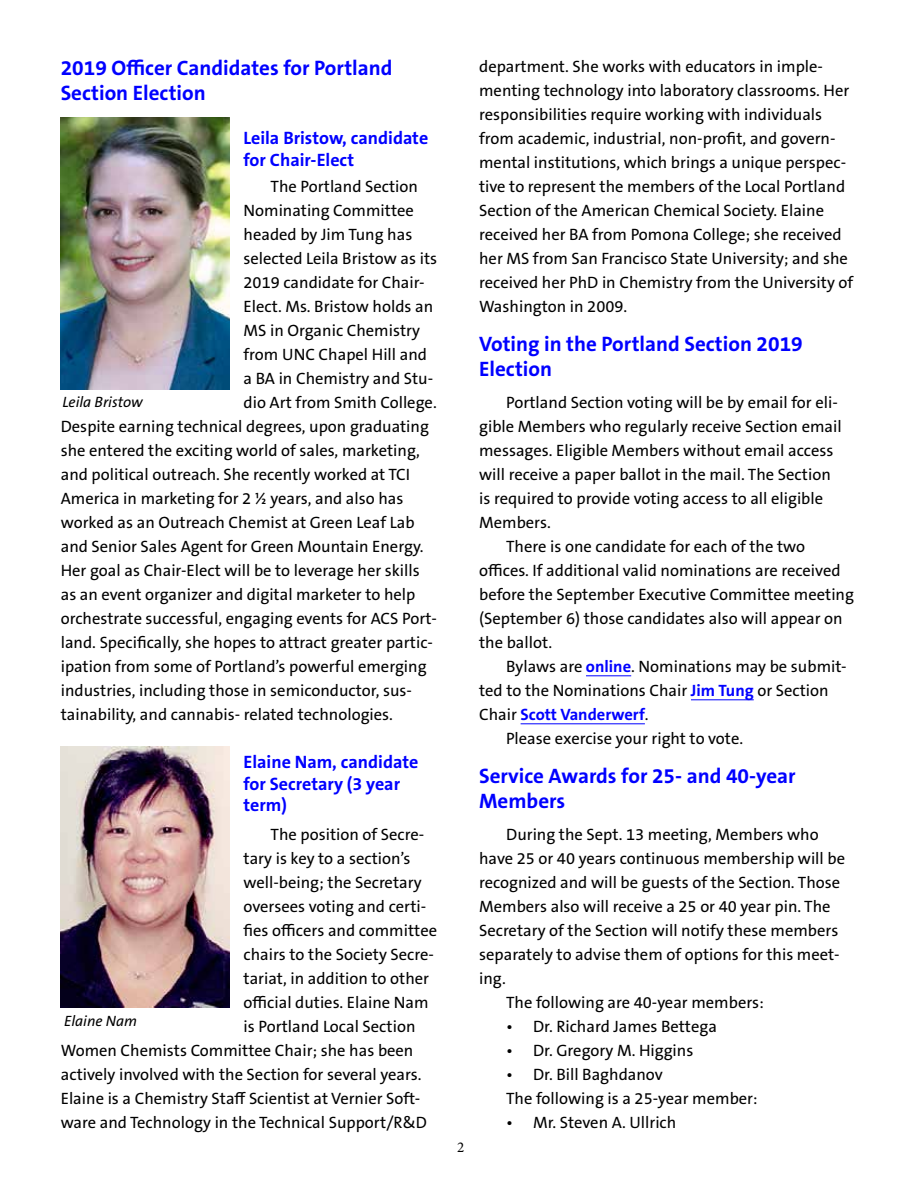
<style>
.page{position:relative;width:918px;height:1188px;background:#fff}
.page>*{position:absolute;margin:0;border:0;box-sizing:border-box;transform-origin:0 0}
.t1{font:700 21px/25.2px "The Sans ACS W7";color:#00f}
.t2{font:700 18px/21.6px "The Sans ACS W7";color:#00f}
.t3{font:16.5px/24px "The Sans ACS W5 Plain";color:#000}
.t4{font:700 16.5px "The Sans ACS W7";color:#00f}
.t5{font:italic 15px "The Sans ACS W5 Plain";color:#000}
.t6{font:15px "Minion Pro";color:#000}
.s1{font-family:"The Sans ACS W7";font-weight:700;color:#00f}
.s2{font-family:"The Sans ACS W5 Plain";font-weight:400;color:#000}
</style>
<div class="page">
<img style="left:61px;top:117px;width:169px;height:272px">
<img style="left:61px;top:747px;width:169px;height:261px">
<hr style="left:586px;top:675px;width:45px;height:1px;background:#00f">
<hr style="left:691px;top:699px;width:63px;height:1px;background:#00f">
<hr style="left:521px;top:723px;width:124px;height:1px;background:#00f">
<p class="t1" style="left:61px;top:55px;width:333px">2019 Officer Candidates for Portland<br>Section Election</p>
<p class="t2" style="left:244px;top:127px;width:186px">Leila Bristow, candidate for Chair-Elect</p>
<p class="t3" style="left:271px;top:175px;width:149px">The Portland Section</p>
<p class="t3" style="left:244px;top:199px;width:172px">Nominating Committee</p>
<p class="t3" style="left:244px;top:223px;width:170px">headed by Jim Tung has</p>
<p class="t3" style="left:244px;top:247px;width:195px">selected Leila Bristow as its</p>
<p class="t3" style="left:244px;top:271px;width:183px">2019 candidate for Chair-</p>
<p class="t3" style="left:244px;top:295px;width:191px">Elect. Ms. Bristow holds an</p>
<p class="t3" style="left:244px;top:319px;width:178px">MS in Organic Chemistry</p>
<p class="t3" style="left:244px;top:343px;width:185px">from UNC Chapel Hill and</p>
<p class="t3" style="left:244px;top:367px;width:191px">a BA in Chemistry and Stu-</p>
<p class="t3" style="left:244px;top:391px;width:195px">dio Art from Smith College.</p>
<p class="t3" style="left:61px;top:415px;width:370px">Despite earning technical degrees, upon graduating</p>
<p class="t3" style="left:61px;top:439px;width:361px">she entered the exciting world of sales, marketing,</p>
<p class="t3" style="left:61px;top:463px;width:351px">and political outreach. She recently worked at TCI</p>
<p class="t3" style="left:61px;top:487px;width:344px">America in marketing for 2 ½ years, and also has</p>
<p class="t3" style="left:61px;top:511px;width:355px">worked as an Outreach Chemist at Green Leaf Lab</p>
<p class="t3" style="left:61px;top:535px;width:364px">and Senior Sales Agent for Green Mountain Energy.</p>
<p class="t3" style="left:61px;top:559px;width:361px">Her goal as Chair-Elect will be to leverage her skills</p>
<p class="t3" style="left:61px;top:583px;width:356px">as an event organizer and digital marketer to help</p>
<p class="t3" style="left:61px;top:607px;width:378px">orchestrate successful, engaging events for ACS Port-</p>
<p class="t3" style="left:61px;top:631px;width:374px">land. Specifically, she hopes to attract greater partic-</p>
<p class="t3" style="left:61px;top:655px;width:367px">ipation from some of Portland’s powerful emerging</p>
<p class="t3" style="left:61px;top:679px;width:353px">industries, including those in semiconductor, sus-</p>
<p class="t3" style="left:61px;top:703px;width:334px">tainability, and cannabis- related technologies.</p>
<p class="t5" style="left:62px;top:393px;width:82px">Leila Bristow</p>
<p class="t2" style="left:244px;top:751px;width:176px">Elaine Nam, candidate for Secretary (3 year term)</p>
<p class="t3" style="left:271px;top:823px;width:155px">The position of Secre-</p>
<p class="t3" style="left:244px;top:847px;width:168px">tary is key to a section’s</p>
<p class="t3" style="left:244px;top:871px;width:180px">well-being; the Secretary</p>
<p class="t3" style="left:244px;top:895px;width:184px">oversees voting and certi-</p>
<p class="t3" style="left:244px;top:919px;width:195px">fies officers and committee</p>
<p class="t3" style="left:244px;top:943px;width:192px">chairs to the Society Secre-</p>
<p class="t3" style="left:244px;top:967px;width:187px">tariat, in addition to other</p>
<p class="t3" style="left:244px;top:991px;width:187px">official duties. Elaine Nam</p>
<p class="t3" style="left:244px;top:1015px;width:173px">is Portland Local Section</p>
<p class="t3" style="left:61px;top:1039px;width:354px">Women Chemists Committee Chair; she has been</p>
<p class="t3" style="left:61px;top:1063px;width:362px">actively involved with the Section for several years.</p>
<p class="t3" style="left:61px;top:1087px;width:361px">Elaine is a Chemistry Staff Scientist at Vernier Soft-</p>
<p class="t3" style="left:61px;top:1111px;width:368px">ware and Technology in the Technical Support/R&amp;D</p>
<p class="t5" style="left:64px;top:1011px;width:75px">Elaine Nam</p>
<p class="t6" style="left:457px;top:1137px;width:9px">2</p>
<p class="t3" style="left:479px;top:55px;width:376px">department. She works with educators in imple&shy;menting technology into laboratory classrooms. Her responsibilities require working with individuals from academic, industrial, non-profit, and govern&shy;mental institutions, which brings a unique perspec&shy;tive to represent the members of the Local Portland Section of the American Chemical Society. Elaine received her BA from Pomona College; she received her MS from San Francisco State University; and she received her PhD in Chemistry from the University of Washington in 2009.</p>
<p class="t1" style="left:479px;top:331px;width:325px">Voting in the Portland Section 2019<br>Election</p>
<p class="t3" style="left:506px;top:391px;width:333px">Portland Section voting will be by email for eli-</p>
<p class="t3" style="left:479px;top:415px;width:364px">gible Members who regularly receive Section email</p>
<p class="t3" style="left:479px;top:439px;width:356px">messages. Eligible Members without email access</p>
<p class="t3" style="left:479px;top:463px;width:353px">will receive a paper ballot in the mail. The Section</p>
<p class="t3" style="left:479px;top:487px;width:346px">is required to provide voting access to all eligible</p>
<p class="t3" style="left:479px;top:511px;width:73px">Members.</p>
<p class="t3" style="left:506px;top:535px;width:301px">There is one candidate for each of the two</p>
<p class="t3" style="left:479px;top:559px;width:363px">offices. If additional valid nominations are received</p>
<p class="t3" style="left:479px;top:583px;width:376px">before the September Executive Committee meeting</p>
<p class="t3" style="left:479px;top:607px;width:365px">(September 6) those candidates also will appear on</p>
<p class="t3" style="left:479px;top:631px;width:74px">the ballot.</p>
<p class="t3" style="left:506px;top:655px;width:342px">Bylaws are <span class="s1">online</span>. Nominations may be submit-</p>
<p class="t3" style="left:479px;top:679px;width:351px">ted to the Nominations Chair <span class="s1">Jim Tung</span> or Section</p>
<p class="t4" style="left:479px;top:704px;width:171px"><span class="s2">Chair</span> Scott Vanderwerf<span class="s2">.</span></p>
<p class="t3" style="left:506px;top:727px;width:239px">Please exercise your right to vote.</p>
<p class="t1" style="left:479px;top:763px;width:318px">Service Awards for 25- and 40-year<br>Members</p>
<p class="t3" style="left:506px;top:823px;width:314px">During the Sept. 13 meeting, Members who</p>
<p class="t3" style="left:479px;top:847px;width:367px">have 25 or 40 years continuous membership will be</p>
<p class="t3" style="left:479px;top:871px;width:363px">recognized and will be guests of the Section. Those</p>
<p class="t3" style="left:479px;top:895px;width:353px">Members also will receive a 25 or 40 year pin. The</p>
<p class="t3" style="left:479px;top:919px;width:361px">Secretary of the Section will notify these members</p>
<p class="t3" style="left:479px;top:943px;width:362px">separately to advise them of options for this meet-</p>
<p class="t3" style="left:479px;top:967px;width:28px">ing.</p>
<p class="t3" style="left:506px;top:991px;width:259px">The following are 40-year members:</p>
<p class="t3" style="left:506px;top:1015px;width:212px">• Dr. Richard James Bettega</p>
<p class="t3" style="left:506px;top:1039px;width:189px">• Dr. Gregory M. Higgins</p>
<p class="t3" style="left:506px;top:1063px;width:253px">• Dr. Bill Baghdanov<br>The following is a 25-year member:</p>
<p class="t3" style="left:506px;top:1111px;width:172px">• Mr. Steven A. Ullrich</p>
</div>
